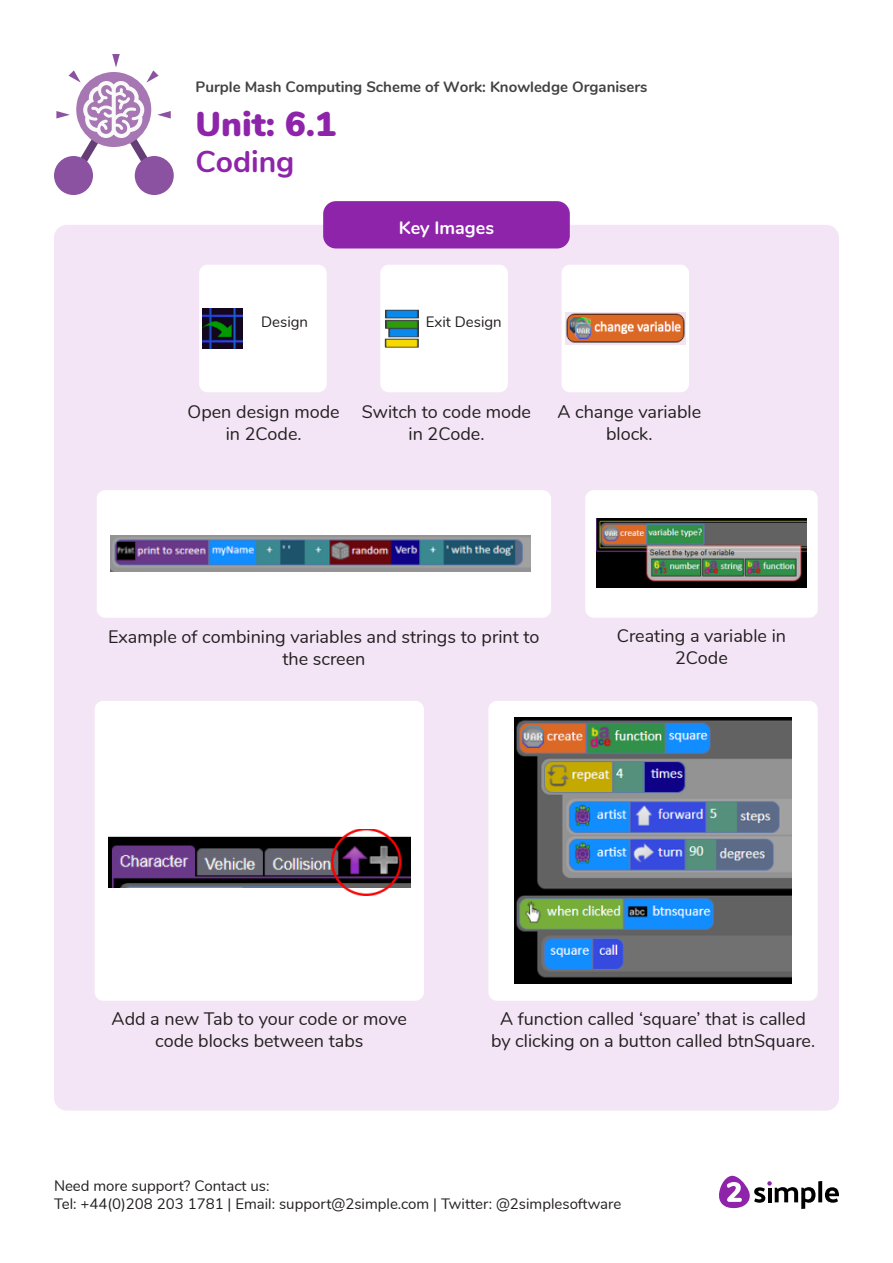
<style>
.page{position:relative;width:893px;height:1263px;background:#fff}
.page>*{position:absolute;margin:0;border:0;box-sizing:border-box;transform-origin:0 0}
.t1{font:900 34.5px "Nunito";color:#8e24aa}
.t2{font:700 30px "Nunito";color:#8e24aa}
.t3{font:18px/21.6px "Nunito";color:#231f20;text-align:center}
.t4{font:700 18px "Nunito";color:#fff}
.t5{font:15px/18px "Nunito";color:#231f20}
.t6{font:700 15px "Nunito";color:#424242}
</style>
<div class="page">
<svg style="left:818px;top:1181px;width:4px;height:21px"></svg>
<svg style="left:825px;top:1187px;width:14px;height:16px"></svg>
<svg style="left:719px;top:1176px;width:96px;height:33px"></svg>
<div style="left:54px;top:225px;width:785px;height:885px;background:#f3e5f5;border-radius:13px"></div>
<div style="left:585px;top:490px;width:233px;height:128px;background:#fff;border-radius:9px"></div>
<div style="left:323px;top:201px;width:247px;height:47px;background:#8e24aa;border-radius:13px"></div>
<div style="left:97px;top:490px;width:454px;height:128px;background:#fff;border-radius:9px"></div>
<div style="left:199px;top:265px;width:128px;height:127px;background:#fff;border-radius:9px"></div>
<div style="left:380px;top:265px;width:128px;height:127px;background:#fff;border-radius:9px"></div>
<div style="left:561px;top:265px;width:128px;height:127px;background:#fff;border-radius:9px"></div>
<img style="left:203px;top:309px;width:39px;height:39px">
<img style="left:384px;top:309px;width:35px;height:39px">
<img style="left:565px;top:313px;width:120px;height:31px">
<img style="left:111px;top:535px;width:420px;height:37px">
<img style="left:596px;top:519px;width:211px;height:69px">
<div style="left:95px;top:701px;width:329px;height:300px;background:#fff;border-radius:9px"></div>
<div style="left:54px;top:156px;width:39px;height:39px;background:#8a52a0;border-radius:50%"></div>
<div style="left:135px;top:156px;width:39px;height:39px;background:#8a52a0;border-radius:50%"></div>
<svg style="left:56px;top:54px;width:115px;height:133px"></svg>
<div style="left:488px;top:701px;width:330px;height:300px;background:#fff;border-radius:9px"></div>
<img style="left:108px;top:829px;width:302px;height:67px">
<img style="left:514px;top:717px;width:278px;height:267px">
<p class="t6" style="left:196px;top:76px;width:454px">Purple Mash Computing Scheme of Work: Knowledge Organisers</p>
<p class="t1" style="left:196px;top:98px;width:142px">Unit: 6.1</p>
<p class="t2" style="left:196px;top:139px;width:100px">Coding</p>
<p class="t4" style="left:399px;top:214px;width:97px">Key Images</p>
<p class="t5" style="left:261px;top:312px;width:48px">Design</p>
<p class="t5" style="left:426px;top:312px;width:77px">Exit Design</p>
<p class="t3" style="left:188px;top:400px;width:154px">Open design mode in 2Code.</p>
<p class="t3" style="left:362px;top:400px;width:171px">Switch to code mode in 2Code.</p>
<p class="t3" style="left:557px;top:400px;width:145px">A change variable block.</p>
<p class="t3" style="left:108px;top:625px;width:433px">Example of combining variables and strings to print to the screen</p>
<p class="t3" style="left:617px;top:624px;width:171px">Creating a variable in<br>2Code</p>
<p class="t3" style="left:112px;top:1007px;width:297px">Add a new Tab to your code or move code blocks between tabs</p>
<p class="t3" style="left:491px;top:1007px;width:326px">A function called ‘square’ that is called by clicking on a button called btnSquare.</p>
<p class="t5" style="left:54px;top:1176px;width:569px">Need more support? Contact us:<br>Tel: +44(0)208 203 1781 | Email: support@2simple.com | Twitter: @2simplesoftware</p>
</div>
